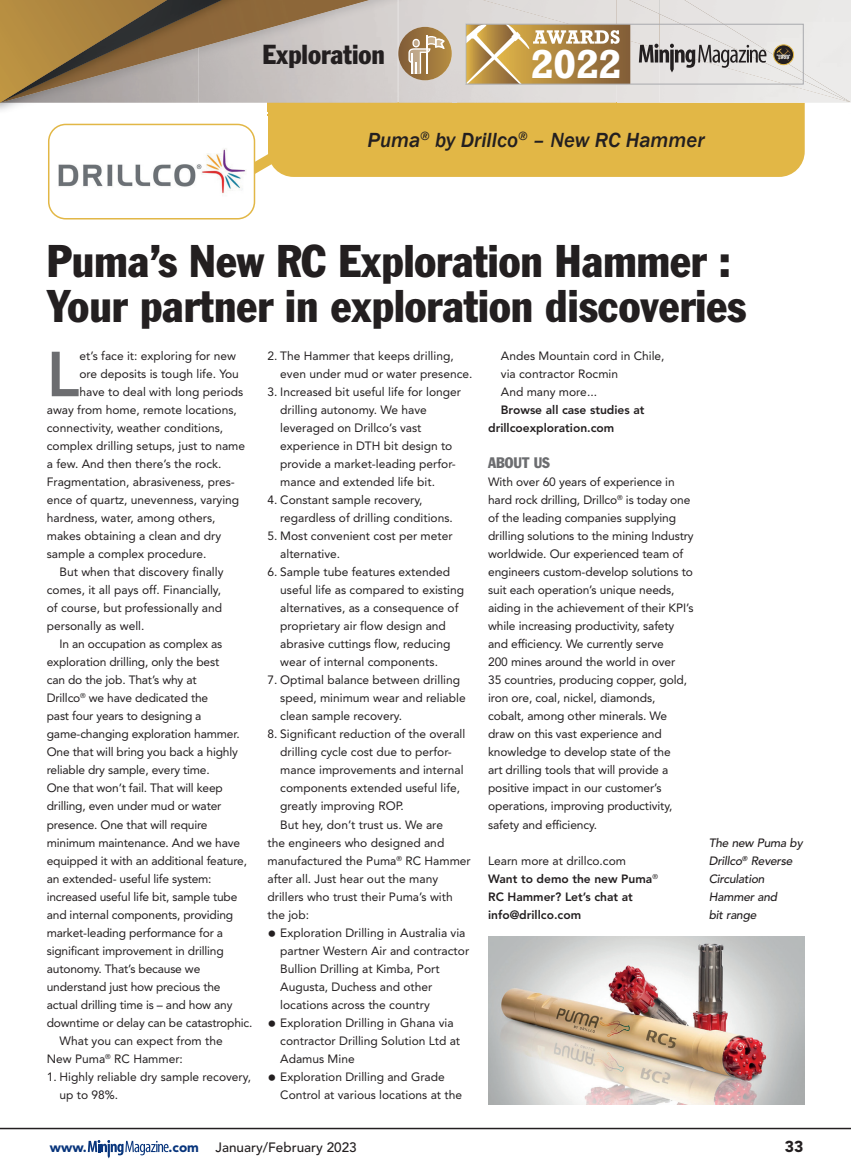
<style>
.page{position:relative;width:851px;height:1170px;background:#fff}
.page>*{position:absolute;margin:0;border:0;box-sizing:border-box;transform-origin:0 0}
.t1{font:800 62.85px "Avenir LT Std";color:#6c6d70}
.t2{font:condensed 45px/45px "Franklin Gothic Std";color:#231f20}
.t3{font:700 37.8px "Rockwell";color:#fff;scale:.95 1}
.t4{font:condensed 27px "Franklin Gothic Std";color:#231f20}
.t5{font:italic 500 21px "Franklin Gothic";color:#231f20}
.t6{font:900 15.75px "Avenir LT Std";color:#231f20}
.t7{font:condensed 15px "Franklin Gothic Std";color:#6c6d70}
.t8{font:500 13.5px "Avenir LT Std";color:#231f20}
.t9{font:900 13.5px "Avenir LT Std";color:#08357c}
.t10{font:12px/18px "Avenir LT Std";color:#231f20}
.t11{font:800 12px/18px "Avenir LT Std";color:#231f20}
.t12{font:italic 500 12px/18px "Avenir LT Std";letter-spacing:-.02em;color:#231f20}
.t13{font:700 4.5px "Rockwell";color:#fff}
.t14{font:700 2.1px "Rockwell";color:#fff}
.s1{font-weight:900;font-size:18px}
.s2{font-weight:400}
.s3{font-weight:900;color:#08357c}
</style>
<div class="page">
<hr style="left:0;top:1127px;width:850px;height:2px;background:#231f20">
<svg style="left:88px;top:1140px;width:80px;height:18px"></svg>
<div style="left:48px;top:124px;width:207px;height:95px;border:2px solid #e2b746;border-radius:17px"></div>
<img style="left:488px;top:936px;width:316px;height:168px">
<img style="left:659px;top:0;width:191px;height:103px">
<div style="left:684px;top:0;width:166px;height:102px;background:#e9e8e6"></div>
<img style="left:648px;top:14px;width:11px;height:30px">
<img style="left:648px;top:0;width:11px;height:14px">
<svg style="left:616px;top:0;width:32px;height:103px;background:#e2dedc"></svg>
<svg style="left:233px;top:103px;width:571px;height:84px"></svg>
<svg style="left:167px;top:0;width:444px;height:103px;background:#c1b8b0"></svg>
<img style="left:0;top:0;width:167px;height:103px">
<svg style="left:638px;top:44px;width:128px;height:28px;background:#aaa7a6"></svg>
<svg style="left:773px;top:45px;width:20px;height:20px"></svg>
<div style="left:773px;top:44px;width:20px;height:21px;border:1px solid #e0b545;border-radius:50%"></div>
<svg style="left:776px;top:48px;width:14px;height:13px"></svg>
<div style="left:465px;top:24px;width:338px;height:60px;border:1px solid #a8a9ad"></div>
<svg style="left:466px;top:24px;width:164px;height:60px;background:#b7955a"></svg>
<svg style="left:398px;top:27px;width:53px;height:53px;background:#b79d79"></svg>
<img style="left:58px;top:147px;width:189px;height:47px">
<h3 class="t4" style="left:262px;top:38px;width:124px">Exploration</h3>
<h3 class="t3" style="left:531px;top:40px;width:96px">2022</h3>
<h3 class="t5" style="left:367px;top:127px;width:339px">Puma<sup>®</sup> by Drillco<sup>®</sup> – New RC Hammer</h3>
<p class="t14" style="left:776px;top:54px;width:15px">Established</p>
<p class="t13" style="left:777px;top:55px;width:13px">1909</p>
<h2 class="t2" style="left:47px;top:238px;width:701px">Puma’s New RC Exploration Hammer :<br>Your partner in exploration discoveries</h2>
<h1 class="t1" style="left:47px;top:337px;width:34px">L</h1>
<p class="t10" style="left:79px;top:347px;width:158px">et’s face it: exploring for new</p>
<p class="t10" style="left:280px;top:347px;width:194px;text-indent:-13px">2. The Hammer that keeps drilling, even under mud or water presence.</p>
<p class="t10" style="left:280px;top:383px;width:182px;text-indent:-13px">3. Increased bit useful life for longer drilling autonomy. We have leveraged on Drillco’s vast experience in DTH bit design to provide a market-leading perfor&shy;mance and extended life bit.</p>
<p class="t10" style="left:280px;top:491px;width:174px;text-indent:-13px">4. Constant sample recovery, regardless of drilling conditions.</p>
<p class="t10" style="left:280px;top:527px;width:174px;text-indent:-13px">5. Most convenient cost per meter alternative.</p>
<p class="t10" style="left:280px;top:563px;width:185px;text-indent:-13px">6. Sample tube features extended useful life as compared to existing alternatives, as a consequence of proprietary air flow design and abrasive cuttings flow, reducing wear of internal components.</p>
<p class="t10" style="left:280px;top:671px;width:187px;text-indent:-13px">7. Optimal balance between drilling speed, minimum wear and reliable clean sample recovery.</p>
<p class="t10" style="left:267px;top:725px;width:199px">8. Significant reduction of the overall</p>
<p class="t10" style="left:280px;top:743px;width:173px">drilling cycle cost due to perfor-</p>
<p class="t10" style="left:280px;top:761px;width:185px">mance improvements and internal</p>
<p class="t10" style="left:280px;top:779px;width:181px">components extended useful life,</p>
<p class="t10" style="left:280px;top:797px;width:125px">greatly improving ROP.</p>
<p class="t10" style="left:280px;top:815px;width:164px">But hey, don’t trust us. We are</p>
<p class="t10" style="left:267px;top:833px;width:178px">the engineers who designed and</p>
<p class="t10" style="left:267px;top:851px;width:205px">manufactured the Puma<sup>®</sup> RC Hammer</p>
<p class="t10" style="left:267px;top:869px;width:172px">after all. Just hear out the many</p>
<p class="t10" style="left:267px;top:887px;width:187px">drillers who trust their Puma’s with</p>
<p class="t10" style="left:267px;top:905px;width:43px">the job:</p>
<p class="t10" style="left:280px;top:923px;width:190px;text-indent:-13px"><span class="s1">•</span> Exploration Drilling in Australia via partner Western Air and contractor<br>Bullion Drilling at Kimba, Port<br>Augusta, Duchess and other locations across the country</p>
<p class="t10" style="left:280px;top:1013px;width:181px;text-indent:-13px"><span class="s1">•</span> Exploration Drilling in Ghana via contractor Drilling Solution Ltd at<br>Adamus Mine</p>
<p class="t10" style="left:280px;top:1067px;width:183px;text-indent:-13px"><span class="s1">•</span> Exploration Drilling and Grade<br>Control at various locations at the</p>
<p class="t10" style="left:501px;top:347px;width:165px">Andes Mountain cord in Chile, via contractor Rocmin<br>And many more...</p>
<p class="t11" style="left:488px;top:401px;width:158px;text-indent:13px">Browse all case studies at drillcoexploration.com</p>
<p class="t7" style="left:488px;top:454px;width:63px">ABOUT US</p>
<p class="t10" style="left:488px;top:473px;width:207px">With over 60 years of experience in hard rock drilling, Drillco<sup>®</sup> is today one of the leading companies supplying drilling solutions to the mining Industry worldwide. Our experienced team of engineers custom-develop solutions to suit each operation’s unique needs, aiding in the achievement of their KPI’s while increasing productivity, safety and efficiency. We currently serve<br>200 mines around the world in over<br>35 countries, producing copper, gold, iron ore, coal, nickel, diamonds, cobalt, among other minerals. We draw on this vast experience and knowledge to develop state of the<br>art drilling tools that will provide a positive impact in our customer’s operations, improving productivity, safety and efficiency.</p>
<p class="t11" style="left:488px;top:851px;width:171px"><span class="s2">Learn more at drillco.com<br></span>Want to demo the new Puma<sup>®<br></sup>RC Hammer? Let’s chat at info@drillco.com</p>
<p class="t10" style="left:79px;top:365px;width:161px">ore deposits is tough life. You</p>
<p class="t10" style="left:79px;top:383px;width:165px">have to deal with long periods</p>
<p class="t10" style="left:47px;top:401px;width:191px">away from home, remote locations,</p>
<p class="t10" style="left:47px;top:419px;width:178px">connectivity, weather conditions,</p>
<p class="t10" style="left:47px;top:437px;width:200px">complex drilling setups, just to name</p>
<p class="t10" style="left:47px;top:455px;width:176px">a few. And then there’s the rock.</p>
<p class="t10" style="left:47px;top:473px;width:189px">Fragmentation, abrasiveness, pres-</p>
<p class="t10" style="left:47px;top:491px;width:194px">ence of quartz, unevenness, varying</p>
<p class="t10" style="left:47px;top:509px;width:170px">hardness, water, among others,</p>
<p class="t10" style="left:47px;top:527px;width:176px">makes obtaining a clean and dry</p>
<p class="t10" style="left:47px;top:545px;width:161px">sample a complex procedure.</p>
<p class="t10" style="left:60px;top:563px;width:165px">But when that discovery finally</p>
<p class="t10" style="left:47px;top:581px;width:176px">comes, it all pays off. Financially,</p>
<p class="t10" style="left:47px;top:599px;width:177px">of course, but professionally and</p>
<p class="t10" style="left:47px;top:617px;width:99px">personally as well.</p>
<p class="t10" style="left:60px;top:635px;width:164px">In an occupation as complex as</p>
<p class="t10" style="left:47px;top:653px;width:174px">exploration drilling, only the best</p>
<p class="t10" style="left:47px;top:671px;width:151px">can do the job. That’s why at</p>
<p class="t10" style="left:47px;top:689px;width:163px">Drillco<sup>®</sup> we have dedicated the</p>
<p class="t10" style="left:47px;top:707px;width:156px">past four years to designing a</p>
<p class="t10" style="left:47px;top:725px;width:194px">game-changing exploration hammer.</p>
<p class="t10" style="left:47px;top:743px;width:192px">One that will bring you back a highly</p>
<p class="t10" style="left:47px;top:761px;width:164px">reliable dry sample, every time.</p>
<p class="t10" style="left:47px;top:779px;width:177px">One that won’t fail. That will keep</p>
<p class="t10" style="left:47px;top:797px;width:176px">drilling, even under mud or water</p>
<p class="t10" style="left:47px;top:815px;width:162px">presence. One that will require</p>
<p class="t10" style="left:47px;top:833px;width:195px">minimum maintenance. And we have</p>
<p class="t10" style="left:47px;top:851px;width:202px">equipped it with an additional feature,</p>
<p class="t10" style="left:47px;top:869px;width:166px">an extended- useful life system:</p>
<p class="t10" style="left:47px;top:887px;width:192px">increased useful life bit, sample tube</p>
<p class="t10" style="left:47px;top:905px;width:188px">and internal components, providing</p>
<p class="t10" style="left:47px;top:923px;width:178px">market-leading performance for a</p>
<p class="t10" style="left:47px;top:941px;width:178px">significant improvement in drilling</p>
<p class="t10" style="left:47px;top:959px;width:155px">autonomy. That’s because we</p>
<p class="t10" style="left:47px;top:977px;width:175px">understand just how precious the</p>
<p class="t10" style="left:47px;top:995px;width:187px">actual drilling time is – and how any</p>
<p class="t10" style="left:47px;top:1013px;width:207px">downtime or delay can be catastrophic.</p>
<p class="t10" style="left:60px;top:1031px;width:165px">What you can expect from the</p>
<p class="t10" style="left:47px;top:1049px;width:138px">New Puma<sup>®</sup> RC Hammer:</p>
<p class="t10" style="left:60px;top:1067px;width:193px;text-indent:-13px">1. Highly reliable dry sample recovery, up to 98%.</p>
<p class="t12" style="left:708px;top:833px;width:95px">The new Puma by<br>Drillco<sup>®</sup> Reverse<br>Circulation<br>Hammer and<br>bit range</p>
<p class="t9" style="left:50px;top:1138px;width:38px">www.</p>
<p class="t8" style="left:168px;top:1139px;width:190px"><span class="s3">.com</span> January/February 2023</p>
<h3 class="t6" style="left:784px;top:1136px;width:20px">33</h3>
</div>
